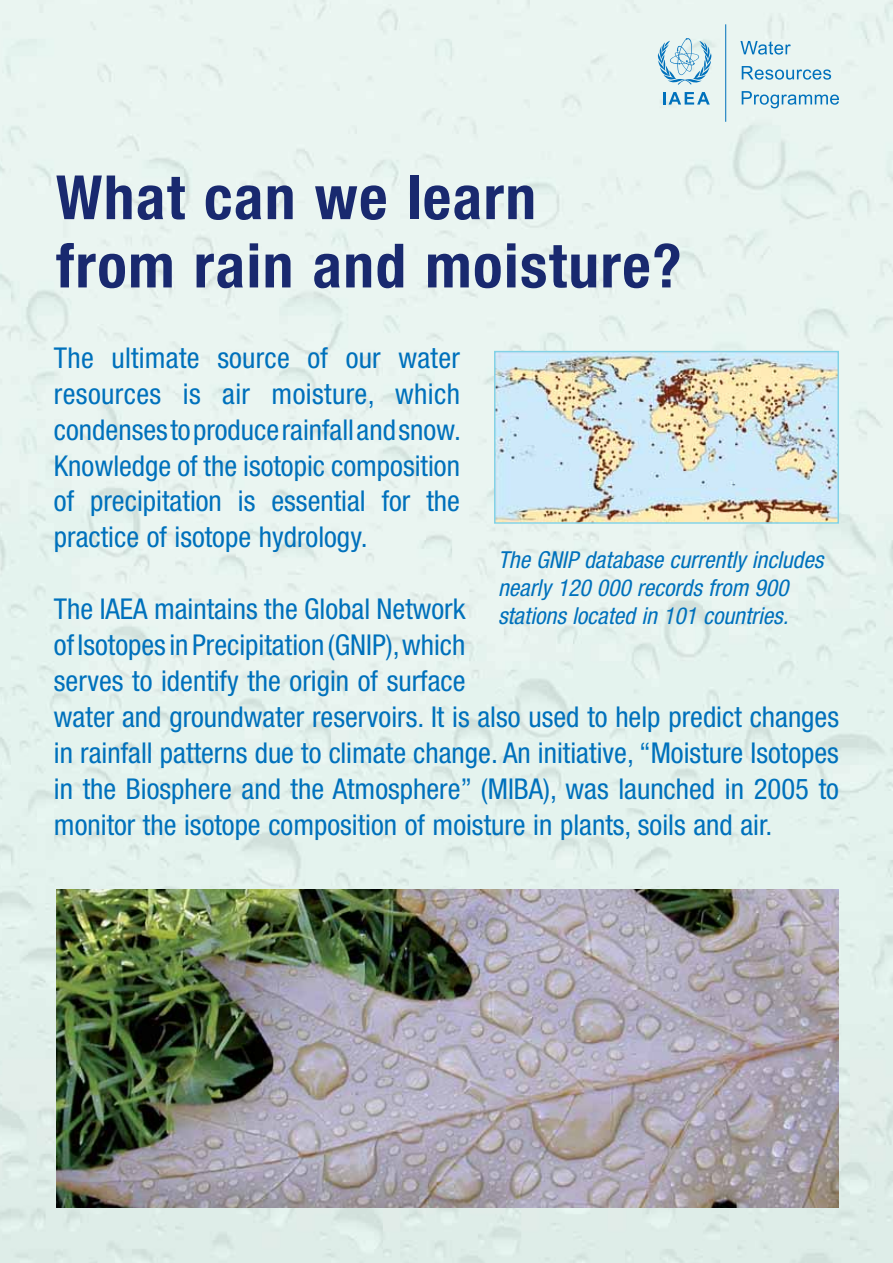
<style>
.page{position:relative;width:893px;height:1263px;background:#fff}
.page>*{position:absolute;margin:0;border:0;box-sizing:border-box;transform-origin:0 0}
.t1{font:700 condensed 61.05px/68.2px "Helvetica Neue";letter-spacing:.025em;color:#19296f}
.t2{font:condensed 28.8px/36px "Helvetica Neue";color:#0071bc;text-align:justify}
.t3{font:italic condensed 23.4px/28px "Helvetica Neue";color:#0071bc}
</style>
<div class="page">
<img style="left:0;top:0;width:893px;height:1263px">
<svg style="left:658px;top:38px;width:54px;height:47px;background:#b6d7e4"></svg>
<svg style="left:663px;top:92px;width:47px;height:13px"></svg>
<svg style="left:740px;top:41px;width:51px;height:14px"></svg>
<svg style="left:742px;top:66px;width:89px;height:14px"></svg>
<svg style="left:742px;top:91px;width:97px;height:17px;background:#b1d4e3"></svg>
<hr style="left:725px;top:24px;width:1px;height:98px;background:#0071bc">
<img style="left:497px;top:354px;width:339px;height:167px">
<div style="left:494px;top:351px;width:345px;height:173px;border:2px solid #82d2e6"></div>
<img style="left:56px;top:889px;width:782px;height:319px">
<h1 class="t1" style="left:56px;top:169px;width:627px">What can we learn<br>from rain and moisture?</h1>
<p class="t2" style="left:54px;top:342px;width:409px">The ultimate source of our water resources is air moisture, which condenses to produce rainfall and snow.<br>Knowledge of the isotopic composition of precipitation is essential for the practice of isotope hydrology.</p>
<p class="t3" style="left:498px;top:548px;width:327px">The GNIP database currently includes nearly 120 000 records from 900 stations located in 101 countries.</p>
<p class="t2" style="left:54px;top:594px;width:787px;text-align:left">The IAEA maintains the Global Network<br>of Isotopes in Precipitation (GNIP), which<br>serves to identify the origin of surface<br>water and groundwater reservoirs. It is also used to help predict changes in rainfall patterns due to climate change. An initiative, “Moisture Isotopes in the Biosphere and the Atmosphere” (MIBA), was launched in 2005 to monitor the isotope composition of moisture in plants, soils and air.</p>
</div>
